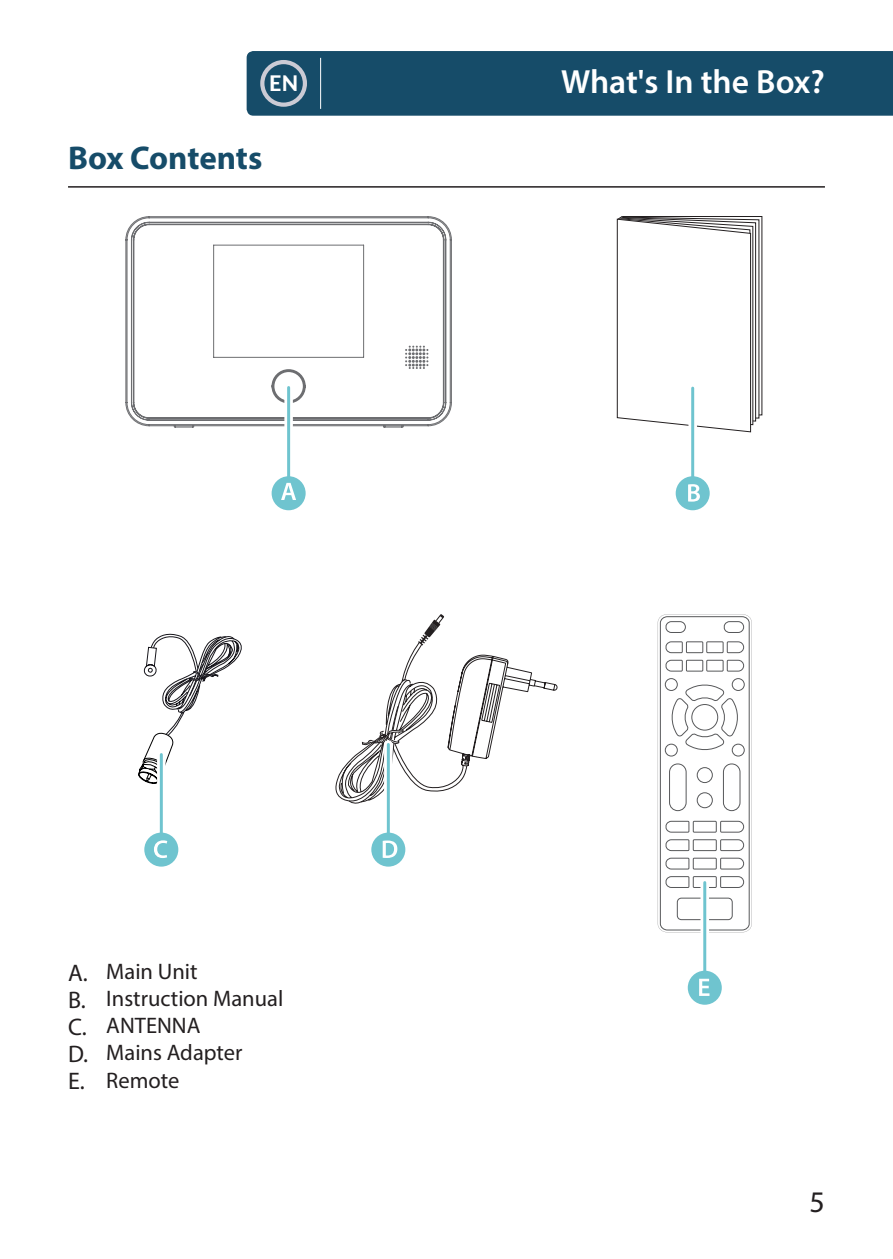
<style>
.page{position:relative;width:893px;height:1259px;background:#fff}
.page>*{position:absolute;margin:0;border:0;box-sizing:border-box;transform-origin:0 0}
.t1{font:600 33.6px "Myriad Pro";color:#fff}
.t2{font:700 33px "Myriad Pro";letter-spacing:-.005em;color:#164c69}
.t3{font:30px "Myriad Pro";color:#231f20}
.t4{font:22.5px/27px "Myriad Pro";color:#231f20}
.t5{font:800 21.3px "Lato";color:#fff}
.s1{font-size:24px}
</style>
<div class="page">
<div style="left:247px;top:51px;width:646px;height:65px;background:#164c69"></div>
<div style="left:260px;top:60px;width:47px;height:47px;border:4px solid #cbcbd5;border-radius:50%"></div>
<hr style="left:320px;top:58px;width:1px;height:51px;background:#fff">
<svg style="left:617px;top:216px;width:142px;height:216px"></svg>
<svg style="left:138px;top:633px;width:104px;height:151px"></svg>
<svg style="left:658px;top:614px;width:94px;height:318px"></svg>
<svg style="left:125px;top:216px;width:327px;height:212px"></svg>
<svg style="left:405px;top:346px;width:23px;height:23px"></svg>
<svg style="left:335px;top:614px;width:223px;height:190px"></svg>
<svg style="left:284px;top:387px;width:9px;height:90px"></svg>
<div style="left:272px;top:476px;width:34px;height:34px;background:#6fc4cf;border-radius:50%"></div>
<svg style="left:281px;top:483px;width:15px;height:17px"></svg>
<hr style="left:287px;top:387px;width:3px;height:91px;background:#6fc4cf">
<svg style="left:688px;top:388px;width:9px;height:89px"></svg>
<div style="left:676px;top:476px;width:34px;height:34px;background:#6fc4cf;border-radius:50%"></div>
<svg style="left:688px;top:484px;width:12px;height:17px"></svg>
<hr style="left:691px;top:388px;width:3px;height:91px;background:#6fc4cf">
<svg style="left:157px;top:754px;width:9px;height:78px"></svg>
<div style="left:144px;top:832px;width:34px;height:34px;background:#6fc4cf;border-radius:50%"></div>
<svg style="left:154px;top:840px;width:13px;height:18px"></svg>
<hr style="left:160px;top:754px;width:3px;height:81px;background:#6fc4cf">
<svg style="left:384px;top:744px;width:9px;height:88px"></svg>
<div style="left:371px;top:832px;width:34px;height:34px;background:#6fc4cf;border-radius:50%"></div>
<svg style="left:383px;top:840px;width:14px;height:18px"></svg>
<hr style="left:387px;top:744px;width:3px;height:91px;background:#6fc4cf">
<hr style="left:68px;top:186px;width:757px;height:2px;background:#231f20">
<svg style="left:700px;top:882px;width:9px;height:88px"></svg>
<div style="left:688px;top:970px;width:34px;height:34px;background:#6fc4cf;border-radius:50%"></div>
<svg style="left:699px;top:978px;width:10px;height:18px"></svg>
<hr style="left:703px;top:882px;width:3px;height:91px;background:#6fc4cf">
<p class="t5" style="left:269px;top:71px;width:31px">EN</p>
<h2 class="t2" style="left:68px;top:145px;width:196px">Box Contents</h2>
<h1 class="t1" style="left:561px;top:69px;width:265px">What's In the Box?</h1>
<p class="t4" style="left:68px;top:960px;width:217px"><span class="s1">A.</span> Main Unit<br><span class="s1">B.</span> Instruction Manual<br><span class="s1">C.</span> ANTENNA<br><span class="s1">D.</span> Mains Adapter<br><span class="s1">E.</span> Remote</p>
<h3 class="t3" style="left:809px;top:1190px;width:17px">5</h3>
</div>
